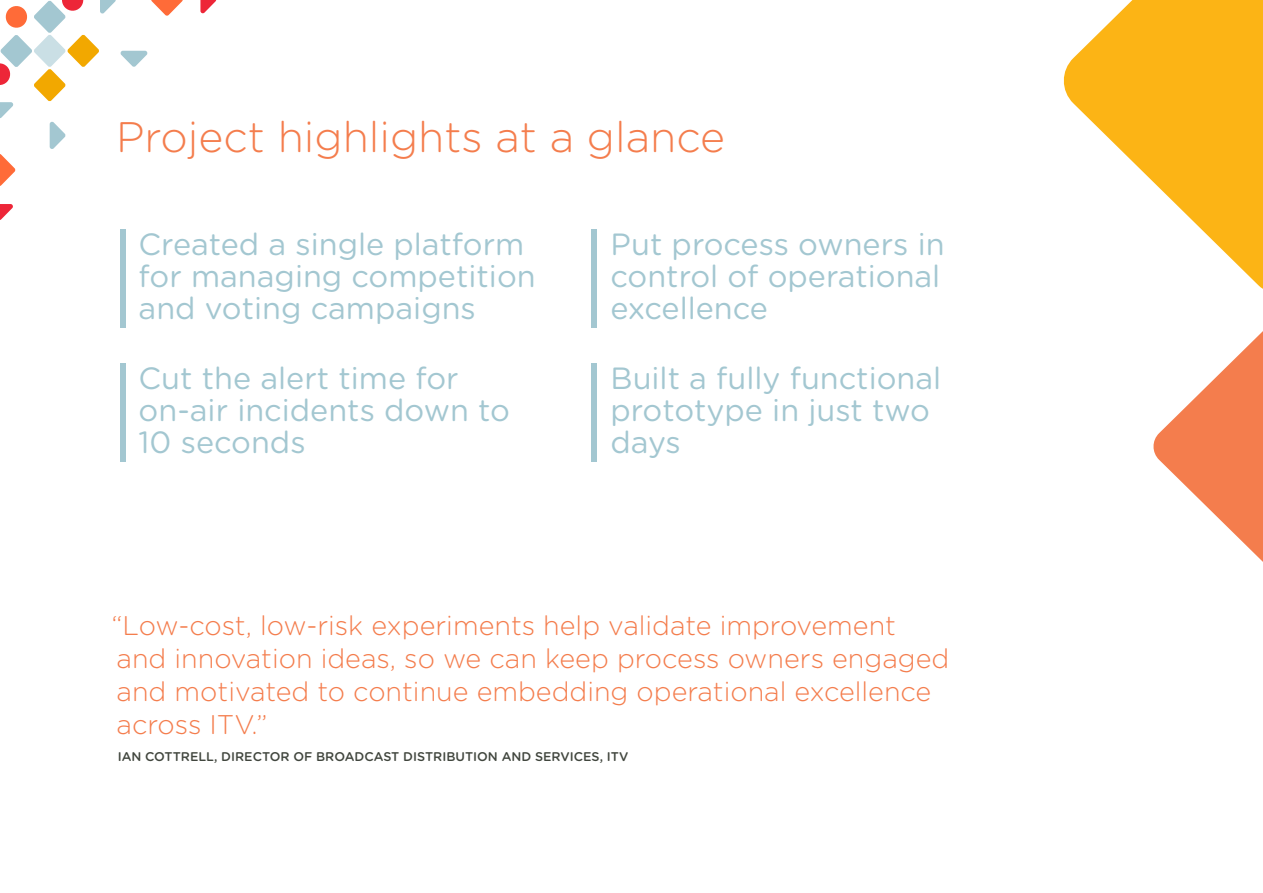
<style>
.page{position:relative;width:1263px;height:893px;background:#fff}
.page>*{position:absolute;margin:0;border:0;box-sizing:border-box;transform-origin:0 0}
.t1{font:300 42.6px "Gotham Rounded";color:#f47d4d}
.t2{font:30.6px/32px "Gotham Rounded";color:#a3c7d1}
.t3{font:300 27px/33px "Gotham Rounded";color:#f47d4d}
.t4{font:500 12.6px "Gotham Rounded";color:#41463e}
</style>
<div class="page">
<svg style="left:1063px;top:0;width:200px;height:289px;fill:#fcb415"></svg>
<svg style="left:1153px;top:331px;width:110px;height:231px"></svg>
<svg style="left:200px;top:0;width:16px;height:14px"></svg>
<svg style="left:0;top:204px;width:13px;height:16px"></svg>
<svg style="left:0;top:0;width:183px;height:186px"></svg>
<div style="left:120px;top:229px;width:6px;height:98px;background:#a3c7d1"></div>
<div style="left:120px;top:363px;width:6px;height:98px;background:#a3c7d1"></div>
<div style="left:591px;top:229px;width:6px;height:98px;background:#a3c7d1"></div>
<div style="left:591px;top:363px;width:6px;height:98px;background:#a3c7d1"></div>
<h1 class="t1" style="left:116px;top:109px;width:610px">Project highlights at a glance</h1>
<p class="t2" style="left:139px;top:227px;width:399px">Created a single platform for managing competition and voting campaigns</p>
<p class="t2" style="left:139px;top:361px;width:373px">Cut the alert time for on‑air incidents down to<br>10 seconds</p>
<p class="t2" style="left:610px;top:227px;width:336px">Put process owners in control of operational excellence</p>
<p class="t2" style="left:610px;top:361px;width:332px">Built a fully functional prototype in just two days</p>
<p class="t3" style="left:111px;top:608px;width:839px">“Low-cost, low-risk experiments help validate improvement and innovation ideas, so we can keep process owners engaged and motivated to continue embedding operational excellence across ITV.”</p>
<p class="t4" style="left:118px;top:748px;width:512px">IAN COTTRELL, DIRECTOR OF BROADCAST DISTRIBUTION AND SERVICES, ITV</p>
</div>
